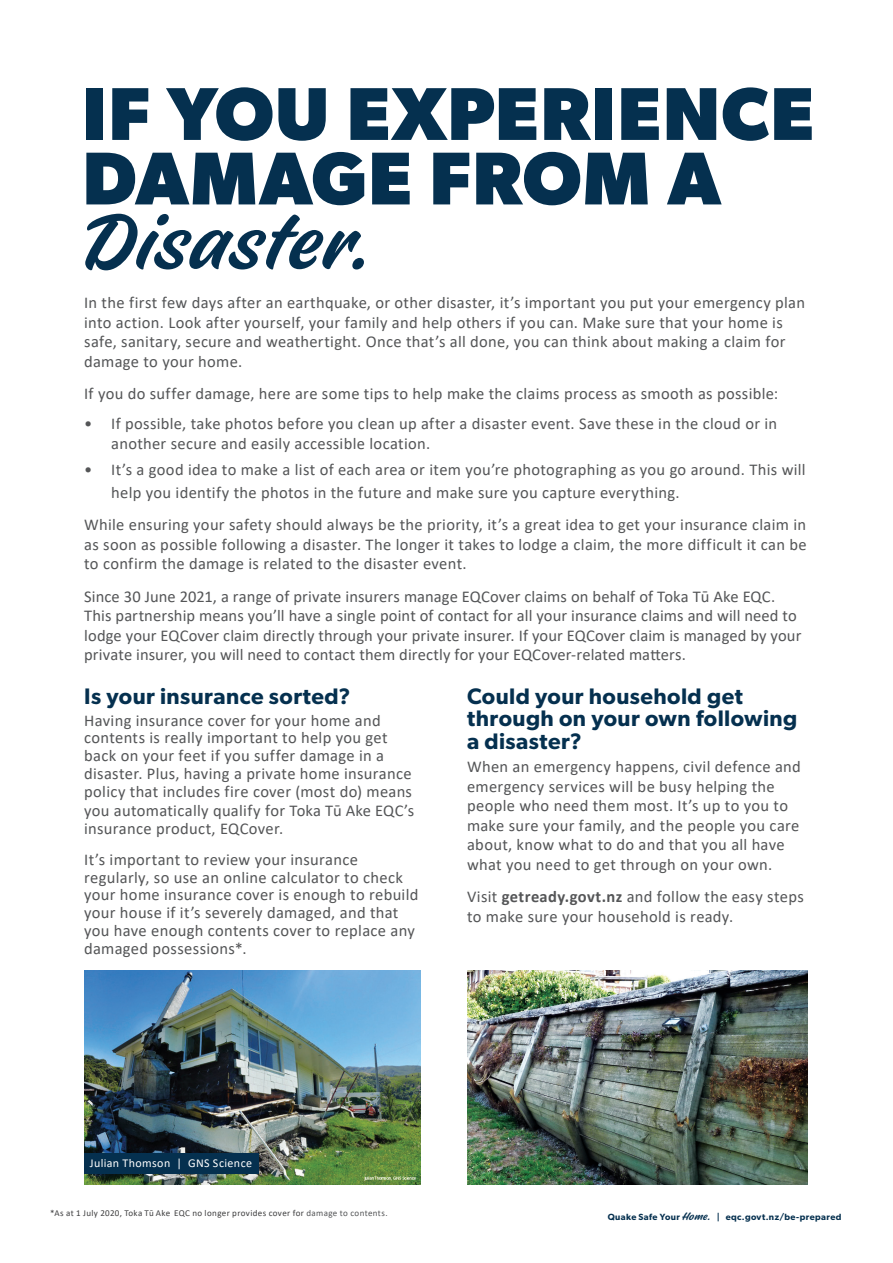
<style>
.page{position:relative;width:893px;height:1263px;background:#fff}
.page>*{position:absolute;margin:0;border:0;box-sizing:border-box;transform-origin:0 0}
.t1{font:87px "Fineday Style Twonon connect";letter-spacing:.02em;color:#05304f}
.t2{font:700 75px/64.5px "Gibson";letter-spacing:.02em;color:#05304f}
.t3{font:600 22.5px/22.5px "Gibson";letter-spacing:.02em;color:#05304f}
.Body_copy{font:16.5px/19.5px "Calibri";letter-spacing:.015em;color:#545557}
.Body_copy-2{font:12px "Calibri";letter-spacing:.03em;color:#fff}
.Body_copy-3{font:9px "Calibri";letter-spacing:.04em;color:#3e3e3f}
.t4{font:600 9px "Gibson";letter-spacing:.045em;color:#05304f}
.s1{font-weight:700}
.s2{color:#545557}
.s3{font-family:"Fineday Style Twonon connect";font-weight:400;font-size:12px}
</style>
<div class="page">
<img style="left:84px;top:971px;width:336px;height:213px">
<img style="left:467px;top:971px;width:340px;height:213px">
<div style="left:84px;top:1153px;width:175px;height:20px;background:#05304f"></div>
<p class="t2" style="left:83px;top:80px;width:732px">IF YOU EXPERIENCE<br>DAMAGE FROM A</p>
<p class="t1" style="left:83px;top:195px;width:288px">Disaster.</p>
<p class="Body_copy" style="left:84px;top:293px;width:722px">In the first few days after an earthquake, or other disaster, it’s important you put your emergency plan into action. Look after yourself, your family and help others if you can. Make sure that your home is safe, sanitary, secure and weathertight. Once that’s all done, you can think about making a claim for damage to your home.</p>
<p class="Body_copy" style="left:84px;top:383px;width:695px">If you do suffer damage, here are some tips to help make the claims process as smooth as possible:</p>
<p class="Body_copy" style="left:111px;top:414px;width:667px;text-indent:-27px">• If possible, take photos before you clean up after a disaster event. Save these in the cloud or in another secure and easily accessible location.</p>
<p class="Body_copy" style="left:111px;top:458px;width:696px;line-height:22.5px;text-indent:-27px">• It’s a good idea to make a list of each area or item you’re photographing as you go around. This will help you identify the photos in the future and make sure you capture everything.</p>
<p class="Body_copy" style="left:84px;top:514px;width:724px;text-align:justify">While ensuring your safety should always be the priority, it’s a great idea to get your insurance claim in as soon as possible following a disaster. The longer it takes to lodge a claim, the more difficult it can be to confirm the damage is related to the disaster event.</p>
<p class="Body_copy" style="left:84px;top:586px;width:718px">Since 30 June 2021, a range of private insurers manage EQCover claims on behalf of Toka Tū Ake EQC.<br>This partnership means you’ll have a single point of contact for all your insurance claims and will need to lodge your EQCover claim directly through your private insurer. If your EQCover claim is managed by your private insurer, you will need to contact them directly for your EQCover-related matters.</p>
<p class="t3" style="left:467px;top:684px;width:332px">Could your household get through on your own following a disaster?</p>
<p class="Body_copy" style="left:467px;top:756px;width:335px">When an emergency happens, civil defence and emergency services will be busy helping the people who need them most. It’s up to you to make sure your family, and the people you care about, know what to do and that you all have what you need to get through on your own.</p>
<p class="Body_copy" style="left:467px;top:886px;width:338px">Visit <span class="s1">getready.govt.nz</span> and follow the easy steps to make sure your household is ready.</p>
<p class="t3" style="left:84px;top:684px;width:268px">Is your insurance sorted?</p>
<p class="Body_copy" style="left:84px;top:711px;width:329px;line-height:17.9px">Having insurance cover for your home and contents is really important to help you get back on your feet if you suffer damage in a disaster. Plus, having a private home insurance policy that includes fire cover (most do) means</p>
<p class="Body_copy" style="left:84px;top:801px;width:331px;line-height:17.9px">you automatically qualify for Toka Tū Ake EQC’s insurance product, EQCover.</p>
<p class="Body_copy" style="left:84px;top:850px;width:336px;line-height:17.9px">It’s important to review your insurance regularly, so use an online calculator to check your home insurance cover is enough to rebuild your house if it’s severely damaged, and that you have enough contents cover to replace any damaged possessions*.</p>
<p class="Body_copy-2" style="left:90px;top:1154px;width:164px">Julian Thomson | GNS Science</p>
<p class="Body_copy-3" style="left:50px;top:1207px;width:339px">*As at 1 July 2020, Toka Tū Ake EQC no longer provides cover for <span class="s2">damage to contents.</span></p>
<p class="t4" style="left:607px;top:1211px;width:235px">Quake Safe Your <span class="s3">Home.</span> | eqc.govt.nz/be-prepared</p>
</div>
